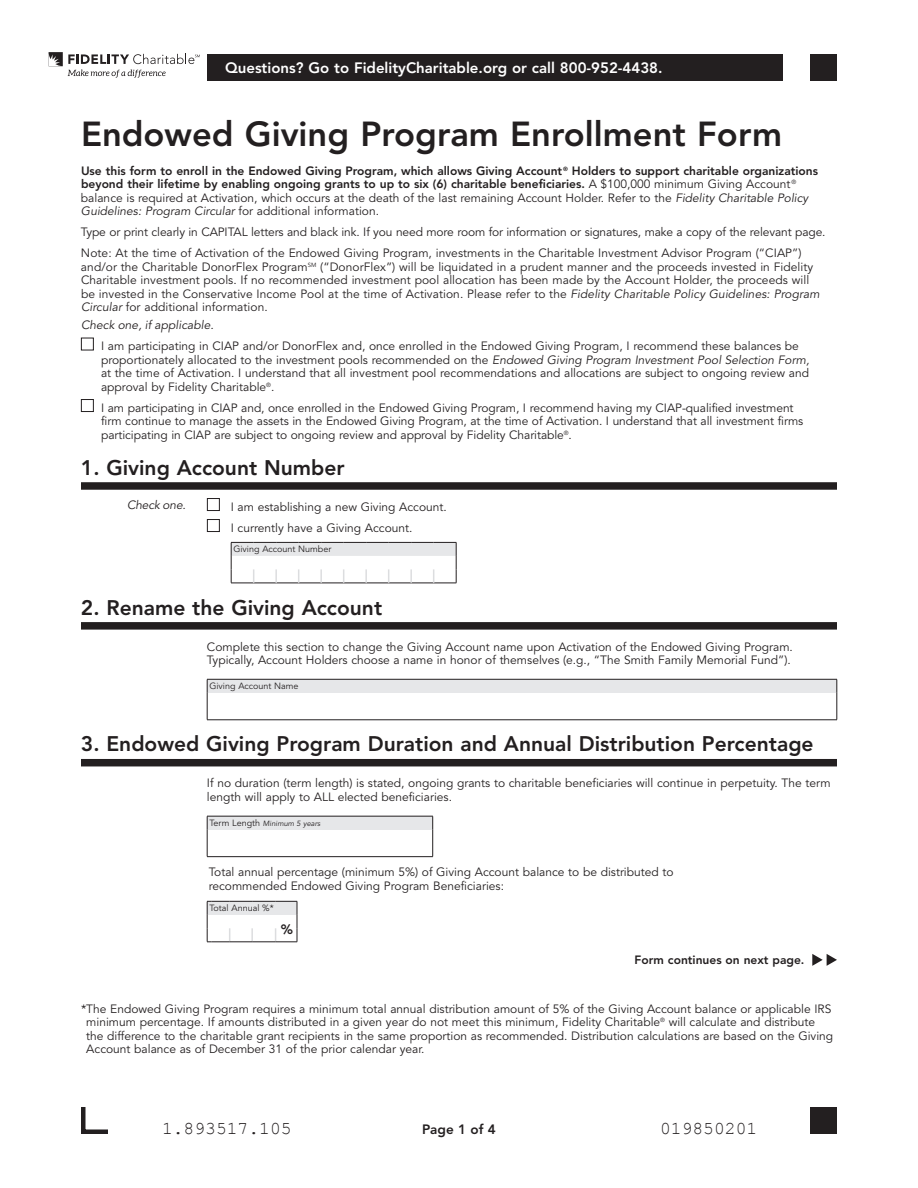
<style>
.page{position:relative;width:918px;height:1188px;background:#fff}
.page>*{position:absolute;margin:0;border:0;box-sizing:border-box;transform-origin:0 0}
.t1{font:800 34.5px "Avenir";color:#231f20}
.t2{font:800 21px "Avenir";color:#231f20}
.t3{font:18px "Courier New";color:#231f20}
.t4{font:800 15px "Avenir";color:#fff}
.t5{font:800 13.5px "Avenir";color:#231f20}
.t6{font:12px/13.5px "Avenir";color:#231f20}
.t7{font:800 12px/13.5px "Avenir";color:#231f20}
.t8{font:italic 12px "Avenir";letter-spacing:.005em;color:#231f20}
.t9{font:9px "Avenir";color:#231f20}
.t10{font:italic 7.5px "Avenir";color:#231f20}
.s1{font-weight:400}
.s2{font-weight:400;font-style:italic}
.s3{font-style:italic}
.s4{font-style:normal;font-size:9px}
</style>
<div class="page">
<div style="left:207px;top:54px;width:576px;height:27px;background:#231f20"></div>
<div style="left:81px;top:482px;width:756px;height:8px;background:#231f20"></div>
<div style="left:81px;top:622px;width:756px;height:8px;background:#231f20"></div>
<div style="left:81px;top:759px;width:756px;height:7px;background:#231f20"></div>
<div style="left:81px;top:338px;width:13px;height:12px;border:1px solid #231f20"></div>
<div style="left:81px;top:399px;width:13px;height:13px;border:1px solid #231f20"></div>
<div style="left:207px;top:498px;width:13px;height:13px;border:1px solid #231f20"></div>
<div style="left:207px;top:519px;width:13px;height:13px;border:1px solid #231f20"></div>
<svg style="left:231px;top:542px;width:226px;height:42px"></svg>
<div style="left:207px;top:679px;width:630px;height:14px;background:#e6e7e9"></div>
<hr style="left:207px;top:720px;width:630px;height:1px;background:#231f20">
<svg style="left:207px;top:680px;width:1px;height:40px"></svg>
<hr style="left:207px;top:679px;width:630px;height:1px;background:#231f20">
<svg style="left:837px;top:679px;width:1px;height:41px"></svg>
<div style="left:207px;top:816px;width:226px;height:14px;background:#e6e7e9"></div>
<hr style="left:207px;top:816px;width:226px;height:1px;background:#231f20">
<svg style="left:432px;top:816px;width:1px;height:40px"></svg>
<hr style="left:207px;top:856px;width:226px;height:1px;background:#231f20">
<svg style="left:207px;top:816px;width:1px;height:40px"></svg>
<svg style="left:207px;top:901px;width:91px;height:42px"></svg>
<svg style="left:812px;top:954px;width:25px;height:12px"></svg>
<svg style="left:49px;top:52px;width:151px;height:26px"></svg>
<div style="left:810px;top:1107px;width:27px;height:27px;background:#231f20"></div>
<svg style="left:81px;top:1107px;width:27px;height:27px"></svg>
<div style="left:810px;top:54px;width:27px;height:27px;background:#231f20"></div>
<p class="t4" style="left:225px;top:59px;width:439px">Questions? Go to FidelityCharitable.org or call 800-952-4438.</p>
<h1 class="t1" style="left:81px;top:114px;width:703px">Endowed Giving Program Enrollment Form</h1>
<p class="t7" style="left:81px;top:164px;width:739px">Use this form to enroll in the Endowed Giving Program, which allows Giving Account <sup>®</sup> Holders to support charitable organizations beyond their lifetime by enabling ongoing grants to up to six (6) charitable beneficiaries. <span class="s1">A $100,000 minimum Giving Account</span> <sup>® </sup><span class="s1">balance is required at Activation, which occurs at the death of the last remaining Account Holder. Refer to the</span> <span class="s2">Fidelity Charitable Policy Guidelines: Program Circular</span> <span class="s1">for additional information.</span></p>
<p class="t6" style="left:81px;top:222px;width:746px;line-height:21px">Type or print clearly in CAPITAL letters and black ink. If you need more room for information or signatures, make a copy of the relevant page.<br>Note: At the time of Activation of the Endowed Giving Program, investments in the Charitable Investment Advisor Program (“CIAP”)</p>
<p class="t6" style="left:81px;top:260px;width:740px">and/or the Charitable DonorFlex Program<sup>SM</sup> (“DonorFlex”) will be liquidated in a prudent manner and the proceeds invested in Fidelity Charitable investment pools. If no recommended investment pool allocation has been made by the Account Holder, the proceeds will be invested in the Conservative Income Pool at the time of Activation. Please refer to the <span class="s3">Fidelity Charitable Policy Guidelines: Program Circular</span> for additional information.</p>
<p class="t8" style="left:81px;top:318px;width:134px">Check one, if applicable.</p>
<p class="t6" style="left:101px;top:340px;width:710px">I am participating in CIAP and/or DonorFlex and, once enrolled in the Endowed Giving Program, I recommend these balances be proportionately allocated to the investment pools recommended on the <span class="s3">Endowed Giving Program Investment Pool Selection Form, </span>at the time of Activation. I understand that all investment pool recommendations and allocations are subject to ongoing review and approval by Fidelity Charitable<sup>®</sup>.</p>
<p class="t6" style="left:101px;top:401px;width:704px">I am participating in CIAP and, once enrolled in the Endowed Giving Program, I recommend having my CIAP-qualified investment firm continue to manage the assets in the Endowed Giving Program, at the time of Activation. I understand that all investment firms participating in CIAP are subject to ongoing review and approval by Fidelity Charitable<sup>®</sup>.</p>
<h2 class="t2" style="left:81px;top:455px;width:265px">1. Giving Account Number</h2>
<p class="t6" style="left:231px;top:496px;width:218px;line-height:21px">I am establishing a new Giving Account.<br>I currently have a Giving Account.</p>
<p class="t9" style="left:233px;top:544px;width:100px">Giving Account Number</p>
<p class="t8" style="left:127px;top:498px;width:60px">Check one.</p>
<h2 class="t2" style="left:81px;top:595px;width:303px">2. Rename the Giving Account</h2>
<p class="t6" style="left:207px;top:640px;width:587px">Complete this section to change the Giving Account name upon Activation of the Endowed Giving Program.<br>Typically, Account Holders choose a name in honor of themselves (e.g., “The Smith Family Memorial Fund”).</p>
<p class="t9" style="left:209px;top:681px;width:91px">Giving Account Name</p>
<h2 class="t2" style="left:81px;top:732px;width:734px">3. Endowed Giving Program Duration and Annual Distribution Percentage</h2>
<p class="t6" style="left:207px;top:777px;width:625px">If no duration (term length) is stated, ongoing grants to charitable beneficiaries will continue in perpetuity. The term length will apply to ALL elected beneficiaries.</p>
<p class="t10" style="left:209px;top:819px;width:113px"><span class="s4">Term Length</span> Minimum 5 years</p>
<p class="t6" style="left:209px;top:866px;width:466px">Total annual percentage (minimum 5%) of Giving Account balance to be distributed to recommended Endowed Giving Program Beneficiaries:</p>
<p class="t9" style="left:209px;top:903px;width:66px">Total Annual %*</p>
<p class="t5" style="left:281px;top:921px;width:14px">%</p>
<p class="t7" style="left:634px;top:953px;width:172px">Form continues on next page.</p>
<p class="t6" style="left:86px;top:1002px;width:748px;text-indent:-5px">*The Endowed Giving Program requires a minimum total annual distribution amount of 5% of the Giving Account balance or applicable IRS minimum percentage. If amounts distributed in a given year do not meet this minimum, Fidelity Charitable<sup>®</sup> will calculate and distribute the difference to the charitable grant recipients in the same proportion as recommended. Distribution calculations are based on the Giving Account balance as of December 31 of the prior calendar year.</p>
<h3 class="t3" style="left:162px;top:1117px;width:131px">1.893517.105</h3>
<h3 class="t3" style="left:660px;top:1117px;width:99px">019850201</h3>
<p class="t5" style="left:422px;top:1121px;width:75px">Page 1 of 4</p>
</div>
